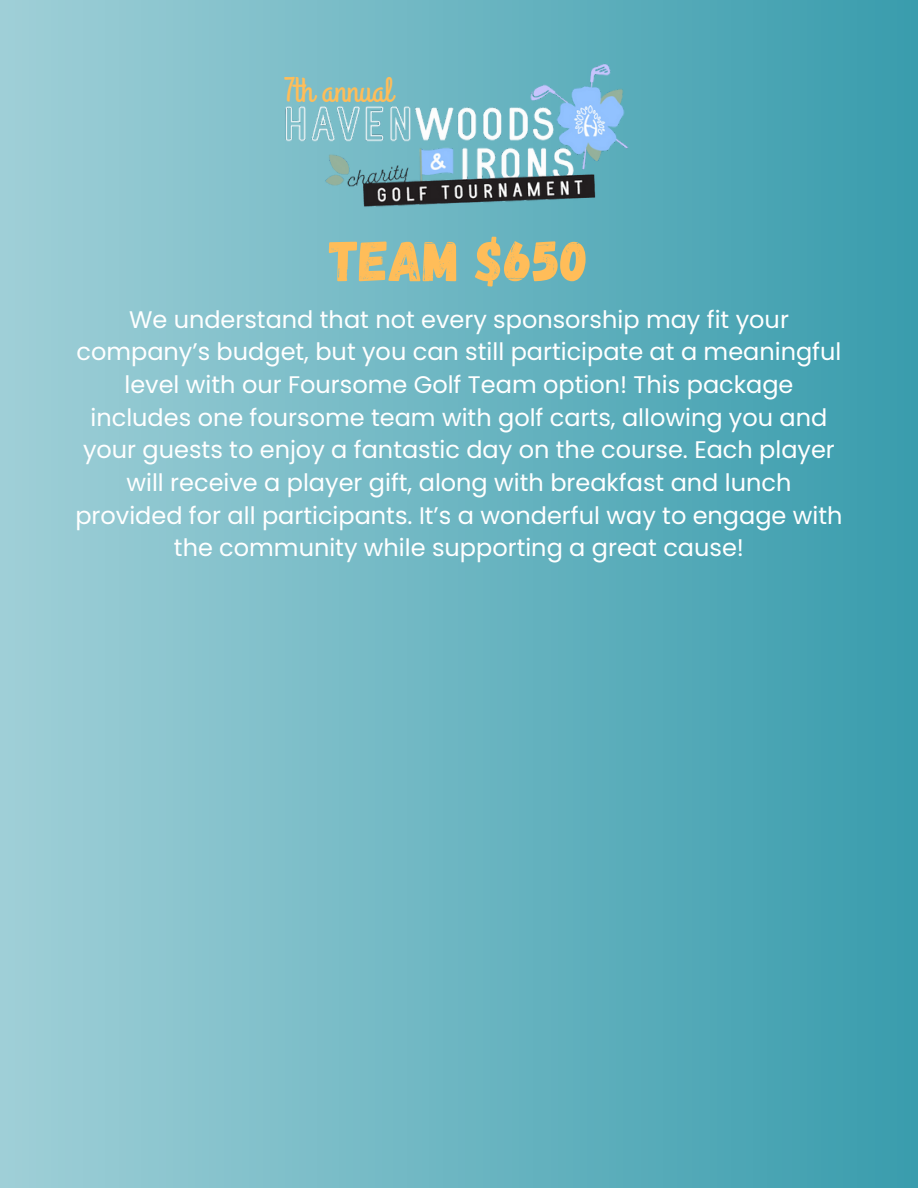
<style>
.page{position:relative;width:918px;height:1188px;background:#fff}
.page>*{position:absolute;margin:0;border:0;box-sizing:border-box;transform-origin:0 0}
.t1{font:57px "Gagalin";color:#ffbd59}
.t2{font:35.1px "Grand Hotel";color:#ffbd59}
.t3{font:24px/32.7px "Poppins";color:#fff;text-align:center}
</style>
<div class="page">
<div style="left:0;top:0;width:918px;height:1188px;background:linear-gradient(to right,#9fcfd7,#399cad)"></div>
<img style="left:261px;top:60px;width:395px;height:151px">
<h1 class="t2" style="left:284px;top:68px;width:110px">7th annual</h1>
<p class="t1" style="left:329px;top:224px;width:261px">TEAM $650</p>
<h1 class="t3" style="left:75px;top:303px;width:769px">We understand that not every sponsorship may fit your company’s budget, but you can still participate at a meaningful level with our Foursome Golf Team option! This package includes one foursome team with golf carts, allowing you and your guests to enjoy a fantastic day on the course. Each player will receive a player gift, along with breakfast and lunch provided for all participants. It’s a wonderful way to engage with the community while supporting a great cause!</h1>
</div>
